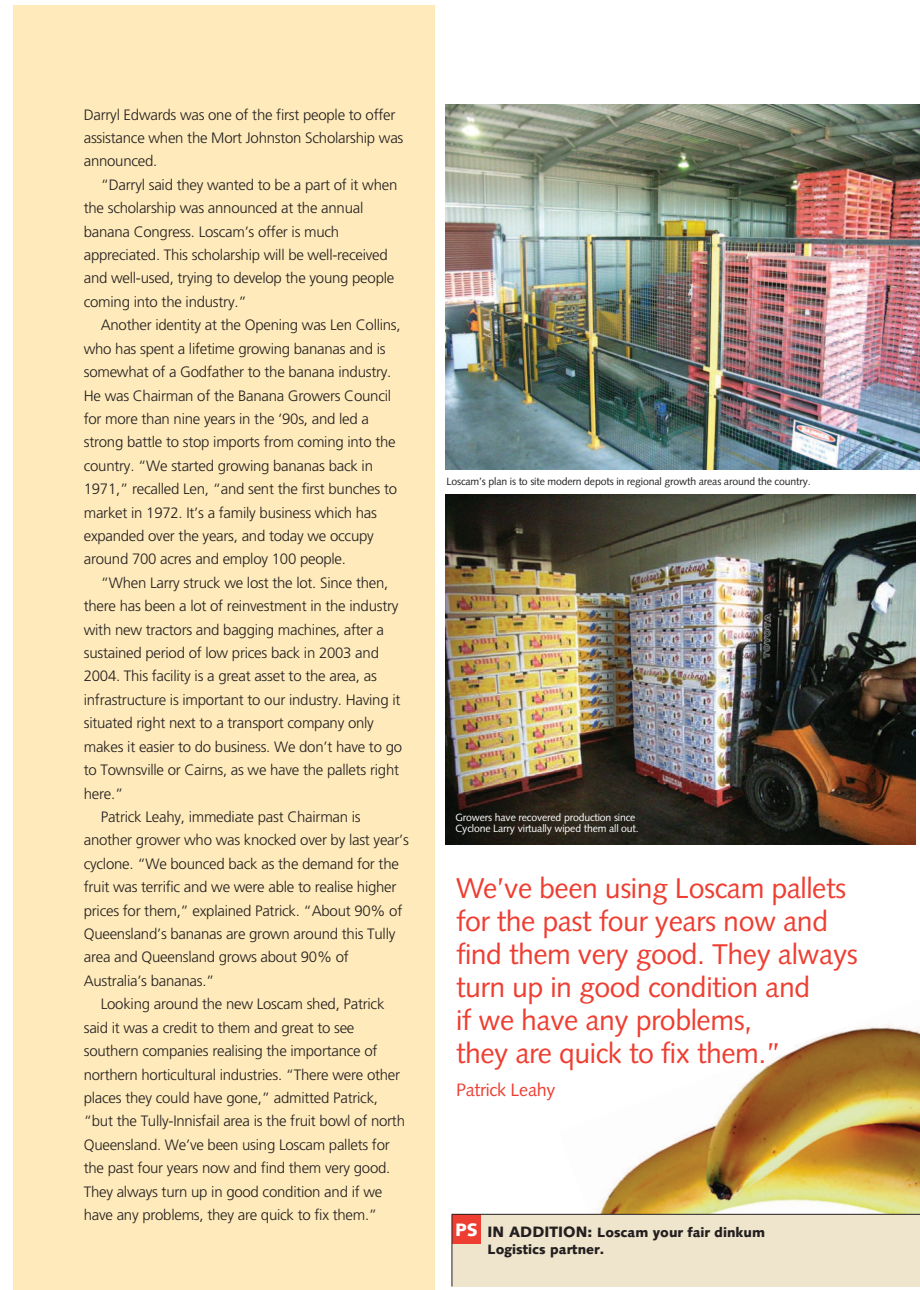
<style>
.page{position:relative;width:920px;height:1290px;background:#fff}
.page>*{position:absolute;margin:0;border:0;box-sizing:border-box;transform-origin:0 0}
.t1{font:28.5px/33px "Syntax";letter-spacing:-.015em;color:#ee3e32}
.t2{font:18px "Syntax";letter-spacing:-.015em;color:#ee3e32}
.t3{font:900 18px "Syntax";color:#fff}
.t4{font:300 15px/23.4px "Frutiger";letter-spacing:-.015em;color:#231f20}
.t5{font:900 13.5px/16.5px "Syntax";color:#231f20}
.t6{font:10.5px/10.5px "Syntax";letter-spacing:-.015em;color:#fff}
.t7{font:10.5px "Syntax";letter-spacing:-.015em;color:#231f20}
.s1{font-size:15px}
</style>
<div class="page">
<img style="left:13px;top:5px;width:906px;height:1284px">
<p class="t4" style="left:84px;top:104px;width:321px">Darryl Edwards was one of the first people to offer assistance when the Mort Johnston Scholarship was announced.</p>
<p class="t4" style="left:84px;top:174px;width:315px;text-indent:17px">“Darryl said they wanted to be a part of it when the scholarship was announced at the annual banana Congress. Loscam’s offer is much appreciated. This scholarship will be well-received and well-used, trying to develop the young people coming into the industry.”</p>
<p class="t4" style="left:84px;top:314px;width:318px;text-indent:17px">Another identity at the Opening was Len Collins, who has spent a lifetime growing bananas and is somewhat of a Godfather to the banana industry.<br>He was Chairman of the Banana Growers Council for more than nine years in the ‘90s, and led a strong battle to stop imports from coming into the country. “We started growing bananas back in 1971,” recalled Len, “and sent the first bunches to market in 1972. It’s a family business which has expanded over the years, and today we occupy around 700 acres and employ 100 people.</p>
<p class="t4" style="left:101px;top:572px;width:289px">“When Larry struck we lost the lot. Since then,</p>
<p class="t4" style="left:84px;top:595px;width:316px">there has been a lot of reinvestment in the industry</p>
<p class="t4" style="left:84px;top:619px;width:301px">with new tractors and bagging machines, after a</p>
<p class="t4" style="left:84px;top:642px;width:297px">sustained period of low prices back in 2003 and</p>
<p class="t4" style="left:84px;top:665px;width:294px">2004. This facility is a great asset to the area, as</p>
<p class="t4" style="left:84px;top:689px;width:318px">infrastructure is important to our industry. Having it</p>
<p class="t4" style="left:84px;top:712px;width:291px">situated right next to a transport company only</p>
<p class="t4" style="left:84px;top:736px;width:320px">makes it easier to do business. We don’t have to go</p>
<p class="t4" style="left:84px;top:759px;width:317px">to Townsville or Cairns, as we have the pallets right</p>
<p class="t4" style="left:84px;top:782px;width:41px">here.”</p>
<p class="t4" style="left:101px;top:806px;width:261px">Patrick Leahy, immediate past Chairman is</p>
<p class="t4" style="left:84px;top:829px;width:327px">another grower who was knocked over by last year’s</p>
<p class="t4" style="left:84px;top:853px;width:316px">cyclone. “We bounced back as the demand for the</p>
<p class="t4" style="left:84px;top:876px;width:314px">fruit was terrific and we were able to realise higher</p>
<p class="t4" style="left:84px;top:899px;width:320px">prices for them,” explained Patrick. “About 90% of</p>
<p class="t4" style="left:84px;top:923px;width:313px">Queensland’s bananas are grown around this Tully</p>
<p class="t4" style="left:84px;top:946px;width:266px">area and Queensland grows about 90% of</p>
<p class="t4" style="left:84px;top:970px;width:132px">Australia’s bananas.”</p>
<p class="t4" style="left:101px;top:993px;width:285px">Looking around the new Loscam shed, Patrick</p>
<p class="t4" style="left:84px;top:1016px;width:272px">said it was a credit to them and great to see</p>
<p class="t4" style="left:84px;top:1040px;width:295px">southern companies realising the importance of</p>
<p class="t4" style="left:84px;top:1063px;width:318px">northern horticultural industries. “There were other</p>
<p class="t4" style="left:84px;top:1087px;width:296px">places they could have gone,” admitted Patrick,</p>
<p class="t4" style="left:84px;top:1110px;width:323px">“but the Tully-Innisfail area is the fruit bowl of north</p>
<p class="t4" style="left:84px;top:1133px;width:307px">Queensland. We’ve been using Loscam pallets for</p>
<p class="t4" style="left:84px;top:1157px;width:308px">the past four years now and find them very good.</p>
<p class="t4" style="left:84px;top:1180px;width:300px">They always turn up in good condition and if we</p>
<p class="t4" style="left:84px;top:1204px;width:295px">have any problems, they are quick to fix them.”</p>
<p class="t7" style="left:446px;top:477px;width:366px">Loscam’s plan is to site modern depots in regional growth areas around the country.</p>
<p class="t6" style="left:455px;top:813px;width:185px">Growers have recovered production since<br>Cyclone Larry virtually wiped them all out.</p>
<h1 class="t1" style="left:456px;top:874px;width:403px">We’ve been using Loscam pallets for the past four years now and find them very good. They always turn up in good condition and<br>if we have any problems,<br>they are quick to fix them.”</h1>
<p class="t2" style="left:456px;top:1082px;width:101px">Patrick Leahy</p>
<p class="t3" style="left:455px;top:1221px;width:24px">PS</p>
<p class="t5" style="left:487px;top:1225px;width:279px"><span class="s1">IN ADDITION:</span> Loscam your fair dinkum<br>Logistics partner.</p>
</div>
